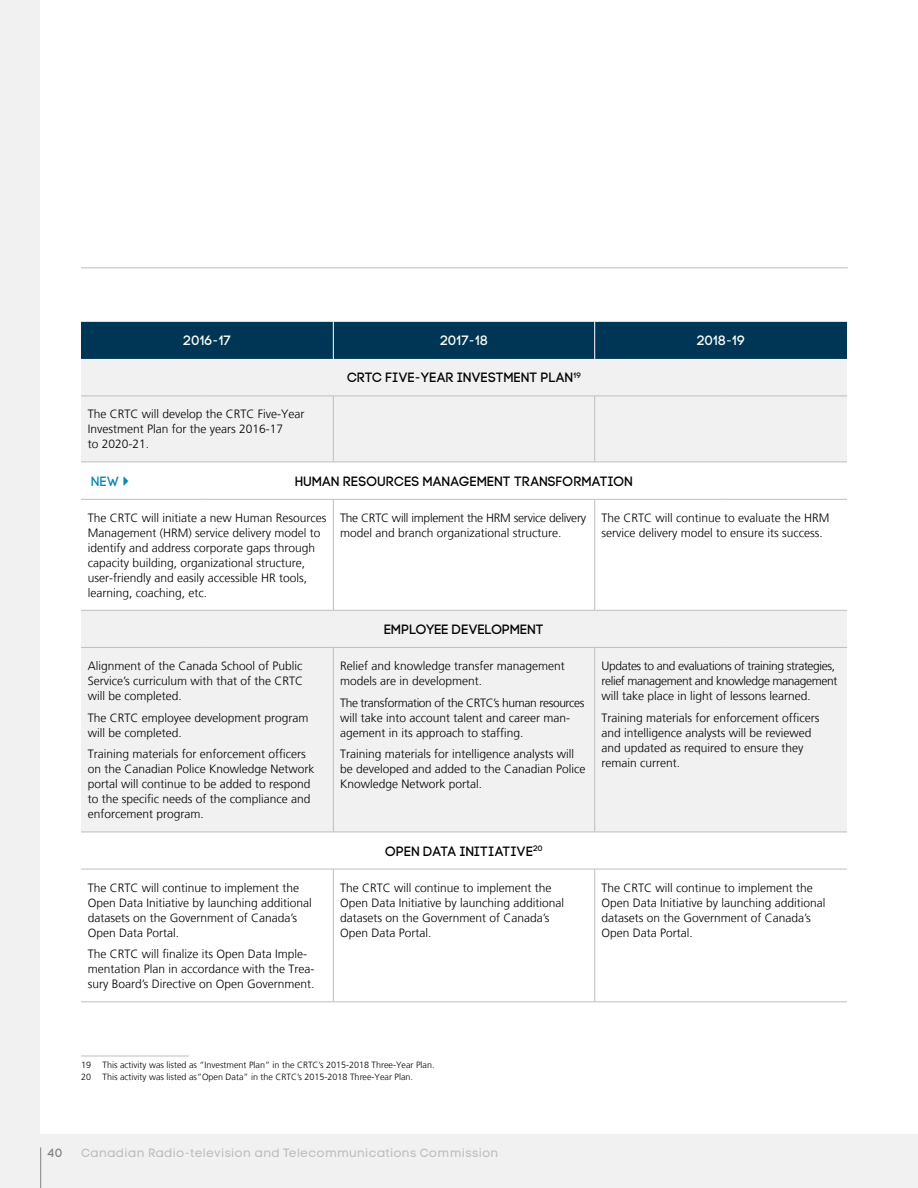
<style>
.page{position:relative;width:918px;height:1188px;background:#fff}
.page>*{position:absolute;margin:0;border:0;box-sizing:border-box;transform-origin:0 0}
.t1{font:13.5px "Code Pro";color:#000}
.t2{font:13.5px "Code Pro";letter-spacing:.015em;color:#fff}
.t3{font:13.5px "Code Pro";color:#0687b9}
.t4{font:300 12px/15px "Frutiger LT";color:#000}
.t5{font:300 12px/15px "Frutiger LT";letter-spacing:-.03em;color:#000}
.t6{font:300 12px/15px "Frutiger LT";letter-spacing:-.02em;color:#000}
.t7{font:12px "Code Pro LC";letter-spacing:.025em;color:#bcbec0}
.t8{font:12px "Code Pro";color:#808285}
.t9{font:300 9px "Frutiger LT";color:#000}
</style>
<div class="page">
<div style="left:0;top:1134px;width:918px;height:54px;background:#f1f1f2"></div>
<div style="left:0;top:0;width:40px;height:1188px;background:#f1f1f2"></div>
<hr style="left:40px;top:1148px;width:1px;height:40px;background:#808285">
<hr style="left:81px;top:268px;width:767px;height:1px;background:#bcbec0">
<div style="left:81px;top:322px;width:766px;height:37px;background:#003655"></div>
<svg style="left:81px;top:359px;width:766px;height:473px;fill:#f1f1f2"></svg>
<hr style="left:81px;top:499px;width:126px;height:1px;background:#bcbec0">
<hr style="left:333px;top:396px;width:1px;height:66px;background:#bcbec0">
<hr style="left:594px;top:396px;width:1px;height:66px;background:#bcbec0">
<hr style="left:333px;top:499px;width:1px;height:111px;background:#bcbec0">
<hr style="left:594px;top:499px;width:1px;height:111px;background:#bcbec0">
<hr style="left:333px;top:648px;width:1px;height:184px;background:#bcbec0">
<hr style="left:594px;top:648px;width:1px;height:184px;background:#bcbec0">
<hr style="left:333px;top:869px;width:1px;height:133px;background:#bcbec0">
<hr style="left:594px;top:869px;width:1px;height:133px;background:#bcbec0">
<hr style="left:333px;top:322px;width:1px;height:37px;background:#fff">
<hr style="left:594px;top:322px;width:1px;height:37px;background:#fff">
<hr style="left:81px;top:396px;width:126px;height:1px;background:#bcbec0">
<hr style="left:207px;top:396px;width:126px;height:1px;background:#bcbec0">
<hr style="left:333px;top:396px;width:262px;height:1px;background:#bcbec0">
<hr style="left:595px;top:396px;width:126px;height:1px;background:#bcbec0">
<hr style="left:721px;top:396px;width:126px;height:1px;background:#bcbec0">
<hr style="left:721px;top:462px;width:126px;height:1px;background:#bcbec0">
<hr style="left:721px;top:499px;width:126px;height:1px;background:#bcbec0">
<hr style="left:81px;top:610px;width:126px;height:1px;background:#bcbec0">
<hr style="left:207px;top:610px;width:126px;height:1px;background:#bcbec0">
<hr style="left:333px;top:610px;width:262px;height:1px;background:#bcbec0">
<hr style="left:595px;top:610px;width:126px;height:1px;background:#bcbec0">
<hr style="left:721px;top:610px;width:126px;height:1px;background:#bcbec0">
<hr style="left:81px;top:647px;width:126px;height:1px;background:#bcbec0">
<hr style="left:207px;top:647px;width:126px;height:1px;background:#bcbec0">
<hr style="left:333px;top:647px;width:262px;height:1px;background:#bcbec0">
<hr style="left:595px;top:647px;width:126px;height:1px;background:#bcbec0">
<hr style="left:721px;top:647px;width:126px;height:1px;background:#bcbec0">
<hr style="left:81px;top:832px;width:126px;height:1px;background:#bcbec0">
<hr style="left:207px;top:832px;width:126px;height:1px;background:#bcbec0">
<hr style="left:333px;top:832px;width:262px;height:1px;background:#bcbec0">
<hr style="left:595px;top:832px;width:126px;height:1px;background:#bcbec0">
<hr style="left:721px;top:832px;width:126px;height:1px;background:#bcbec0">
<hr style="left:81px;top:869px;width:126px;height:1px;background:#bcbec0">
<hr style="left:207px;top:869px;width:126px;height:1px;background:#bcbec0">
<hr style="left:333px;top:869px;width:262px;height:1px;background:#bcbec0">
<hr style="left:595px;top:869px;width:126px;height:1px;background:#bcbec0">
<hr style="left:721px;top:869px;width:126px;height:1px;background:#bcbec0">
<hr style="left:207px;top:462px;width:126px;height:1px;background:#bcbec0">
<hr style="left:333px;top:462px;width:262px;height:1px;background:#bcbec0">
<hr style="left:595px;top:462px;width:126px;height:1px;background:#bcbec0">
<hr style="left:207px;top:499px;width:126px;height:1px;background:#bcbec0">
<hr style="left:333px;top:499px;width:262px;height:1px;background:#bcbec0">
<hr style="left:595px;top:499px;width:126px;height:1px;background:#bcbec0">
<hr style="left:333px;top:1002px;width:262px;height:1px;background:#bcbec0">
<hr style="left:595px;top:1002px;width:126px;height:1px;background:#bcbec0">
<hr style="left:721px;top:1002px;width:126px;height:1px;background:#bcbec0">
<hr style="left:81px;top:462px;width:126px;height:1px;background:#bcbec0">
<hr style="left:81px;top:1002px;width:126px;height:1px;background:#bcbec0">
<hr style="left:207px;top:1002px;width:126px;height:1px;background:#bcbec0">
<hr style="left:81px;top:1056px;width:108px;height:1px;background:#bcbec0">
<svg style="left:124px;top:476px;width:5px;height:10px"></svg>
<p class="t2" style="left:183px;top:333px;width:49px">2016-17</p>
<p class="t2" style="left:440px;top:333px;width:49px">2017-18</p>
<p class="t2" style="left:697px;top:333px;width:50px">2018-19</p>
<p class="t1" style="left:347px;top:370px;width:235px">CRTC FIVE-YEAR INVESTMENT PLAN<sup>19</sup></p>
<p class="t4" style="left:88px;top:407px;width:218px">The CRTC will develop the CRTC Five‑Year<br>Investment Plan for the years 2016-17<br>to 2020-21.</p>
<p class="t3" style="left:91px;top:474px;width:30px">NEW</p>
<p class="t1" style="left:295px;top:473px;width:339px">HUMAN RESOURCES MANAGEMENT TRANSFORMATION</p>
<p class="t4" style="left:88px;top:510px;width:240px">The CRTC will initiate a new Human Resources Management (HRM) service delivery model to identify and address corporate gaps through capacity building, organizational structure, user-friendly and easily accessible HR tools, learning, coaching, etc.</p>
<p class="t6" style="left:340px;top:510px;width:248px">The CRTC will implement the HRM service delivery model and branch organizational structure.</p>
<p class="t4" style="left:601px;top:510px;width:230px">The CRTC will continue to evaluate the HRM service delivery model to ensure its success.</p>
<p class="t1" style="left:384px;top:622px;width:161px">EMPLOYEE DEVELOPMENT</p>
<p class="t4" style="left:88px;top:658px;width:217px;text-align:justify">Alignment of the Canada School of Public Service’s curriculum with that of the CRTC will be completed.</p>
<p class="t4" style="left:88px;top:710px;width:222px">The CRTC employee development program will be completed.</p>
<p class="t4" style="left:88px;top:747px;width:228px">Training materials for enforcement officers on the Canadian Police Knowledge Network portal will continue to be added to respond to the specific needs of the compliance and enforcement program.</p>
<p class="t5" style="left:601px;top:658px;width:237px">Updates to and evaluations of training strategies, relief management and knowledge management will take place in light of lessons learned.</p>
<p class="t4" style="left:601px;top:710px;width:219px">Training materials for enforcement officers and intelligence analysts will be reviewed and updated as required to ensure they remain current.</p>
<p class="t4" style="left:340px;top:658px;width:226px">Relief and knowledge transfer management models are in development.</p>
<p class="t4" style="left:340px;top:695px;width:246px">The transformation of the CRTC’s human resources will take into account talent and career man&shy;agement in its approach to staffing.</p>
<p class="t4" style="left:340px;top:747px;width:247px">Training materials for intelligence analysts will be developed and added to the Canadian Police<br>Knowledge Network portal.</p>
<p class="t4" style="left:88px;top:880px;width:226px">The CRTC will continue to implement the Open Data Initiative by launching additional datasets on the Government of Canada’s Open Data Portal.</p>
<p class="t4" style="left:88px;top:947px;width:228px">The CRTC will finalize its Open Data Imple&shy;mentation Plan in accordance with the Trea&shy;sury Board’s Directive on Open Government.</p>
<p class="t1" style="left:385px;top:843px;width:159px">OPEN DATA INITIATIVE<sup>20</sup></p>
<p class="t4" style="left:340px;top:880px;width:226px">The CRTC will continue to implement the Open Data Initiative by launching additional datasets on the Government of Canada’s Open Data Portal.</p>
<p class="t4" style="left:601px;top:880px;width:226px">The CRTC will continue to implement the Open Data Initiative by launching additional datasets on the Government of Canada’s Open Data Portal.</p>
<p class="t9" style="left:81px;top:1060px;width:12px">19</p>
<p class="t9" style="left:103px;top:1060px;width:334px">This activity was listed as “Investment Plan” in the CRTC’s 2015-2018 Three-Year Plan.</p>
<p class="t9" style="left:81px;top:1072px;width:12px">20</p>
<p class="t9" style="left:103px;top:1072px;width:312px">This activity was listed as”Open Data” in the CRTC’s 2015-2018 Three-Year Plan.</p>
<p class="t8" style="left:48px;top:1146px;width:16px">40</p>
<p class="t7" style="left:81px;top:1145px;width:419px">Canadian Radio-television and Telecommunications Commission</p>
</div>
